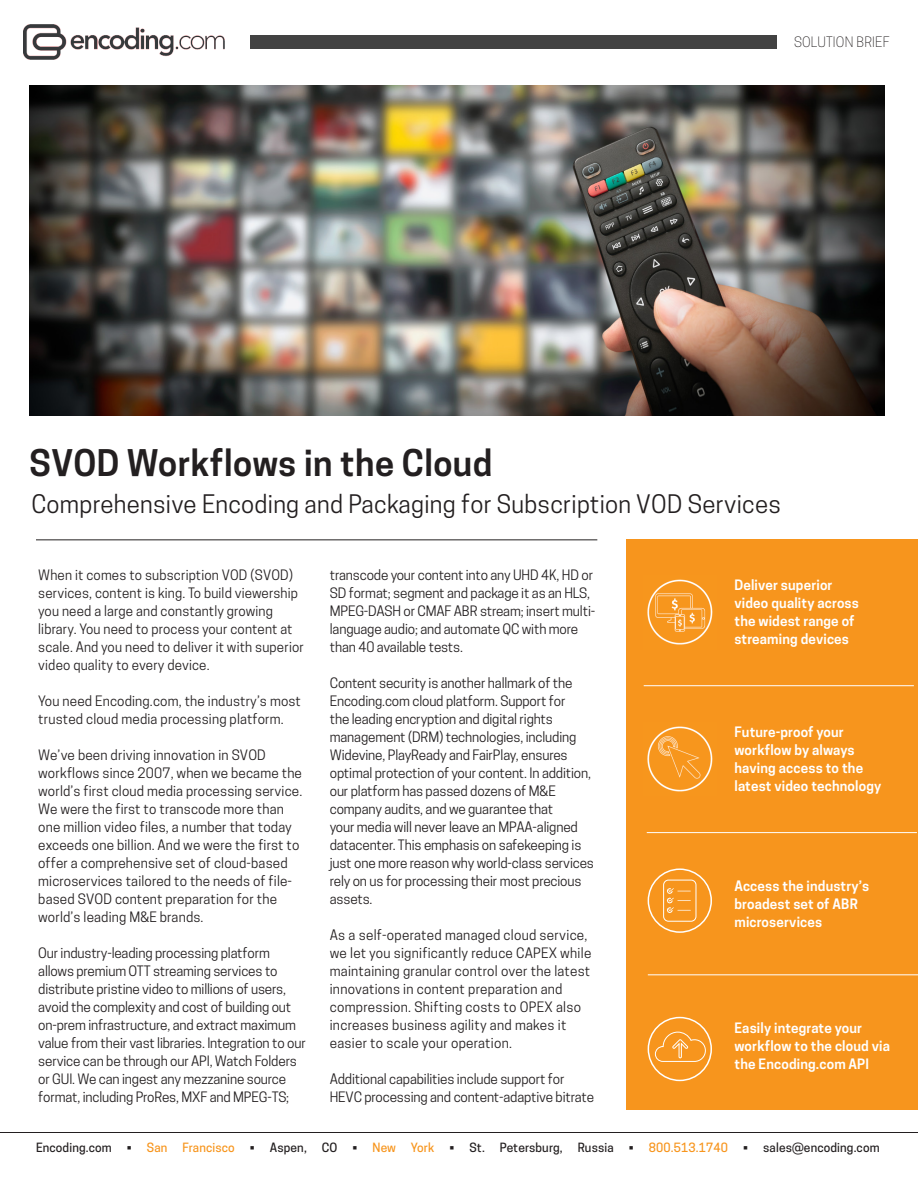
<style>
.page{position:relative;width:918px;height:1188px;background:#fff}
.page>*{position:absolute;margin:0;border:0;box-sizing:border-box;transform-origin:0 0}
.t1{font:600 34.5px "Cooper Hewitt";letter-spacing:.01em;color:#231f20}
.t2{font:24px "Cooper Hewitt";letter-spacing:.01em;color:#231f20}
.t3{font:13.5px/18px "Cooper Hewitt";letter-spacing:-.01em;color:#231f20}
.t4{font:13.5px/18px "Cooper Hewitt";letter-spacing:.01em;color:#231f20}
.t5{font:13.5px/18px "Cooper Hewitt";letter-spacing:.02em;color:#231f20}
.Sidebar_Copy{font:600 13.5px/18px "Cooper Hewitt";letter-spacing:.01em;color:#fff}
.t6{font:300 13.5px "Cooper Hewitt";letter-spacing:.01em;color:#231f20}
.t7{font:500 12px "Cooper Hewitt";letter-spacing:.01em;color:#231f20}
.t8{font:500 12px "Cooper Hewitt";letter-spacing:.01em;color:#f7951d}
.s1{color:#231f20}
</style>
<div class="page">
<hr style="left:36px;top:540px;width:561px;height:1px;background:#231f20">
<div style="left:627px;top:540px;width:291px;height:570px;background:#f7951d"></div>
<hr style="left:644px;top:685px;width:270px;height:1px;background:#fff">
<hr style="left:648px;top:975px;width:270px;height:1px;background:#fff">
<hr style="left:647px;top:832px;width:270px;height:1px;background:#fff">
<img style="left:24px;top:24px;width:201px;height:36px">
<hr style="left:0;top:1132px;width:918px;height:1px;background:#231f20">
<img style="left:647px;top:579px;width:66px;height:66px">
<img style="left:647px;top:726px;width:66px;height:66px">
<div style="left:250px;top:35px;width:526px;height:14px;background:#424242"></div>
<img style="left:30px;top:85px;width:854px;height:330px">
<div style="left:648px;top:868px;width:64px;height:65px;border:1px solid #fff;border-radius:50%"></div>
<div style="left:663px;top:880px;width:33px;height:41px;border:1px solid #fff;border-radius:5px"></div>
<svg style="left:667px;top:888px;width:24px;height:25px"></svg>
<div style="left:648px;top:1017px;width:64px;height:64px;border:1px solid #fff;border-radius:50%"></div>
<svg style="left:655px;top:1032px;width:51px;height:30px"></svg>
<p class="t6" style="left:794px;top:34px;width:97px">SOLUTION BRIEF</p>
<p class="t1" style="left:30px;top:443px;width:464px">SVOD Workflows in the Cloud</p>
<p class="t2" style="left:32px;top:489px;width:751px">Comprehensive Encoding and Packaging for Subscription VOD Services</p>
<p class="t4" style="left:38px;top:566px;width:267px">When it comes to subscription VOD (SVOD) services, content is king. To build viewership you need a large and constantly growing library. You need to process your content at scale. And you need to deliver it with superior video quality to every device.</p>
<p class="t4" style="left:38px;top:692px;width:264px">You need Encoding.com, the industry’s most trusted cloud media processing platform.</p>
<p class="t4" style="left:38px;top:746px;width:266px">We’ve been driving innovation in SVOD workflows since 2007, when we became the world’s first cloud media processing service.<br>We were the first to transcode more than one million video files, a number that today exceeds one billion. And we were the first to offer a comprehensive set of cloud-based microservices tailored to the needs of file&shy;based SVOD content preparation for the world’s leading M&amp;E brands.</p>
<p class="t3" style="left:38px;top:944px;width:269px">Our industry-leading processing platform allows premium OTT streaming services to distribute pristine video to millions of users, avoid the complexity and cost of building out on-prem infrastructure, and extract maximum value from their vast libraries. Integration to our service can be through our API, Watch Folders or GUI. We can ingest any mezzanine source format, including ProRes, MXF and MPEG-TS;</p>
<p class="t3" style="left:330px;top:566px;width:267px">transcode your content into any UHD 4K, HD or SD format; segment and package it as an HLS, MPEG-DASH or CMAF ABR stream; insert multi&shy;language audio; and automate QC with more than 40 available tests.</p>
<p class="t3" style="left:330px;top:674px;width:266px">Content security is another hallmark of the Encoding.com cloud platform. Support for<br>the leading encryption and digital rights management (DRM) technologies, including Widevine, PlayReady and FairPlay, ensures optimal protection of your content. In addition, our platform has passed dozens of M&amp;E company audits, and we guarantee that<br>your media will never leave an MPAA-aligned datacenter. This emphasis on safekeeping is just one more reason why world-class services rely on us for processing their most precious assets.</p>
<p class="t5" style="left:330px;top:926px;width:263px">As a self-operated managed cloud service, we let you significantly reduce CAPEX while maintaining granular control over the latest innovations in content preparation and compression. Shifting costs to OPEX also increases business agility and makes it easier to scale your operation.</p>
<p class="t3" style="left:330px;top:1070px;width:266px">Additional capabilities include support for<br>HEVC processing and content-adaptive bitrate</p>
<p class="Sidebar_Copy" style="left:734px;top:576px;width:126px">Deliver superior video quality across the widest range of streaming devices</p>
<p class="Sidebar_Copy" style="left:734px;top:723px;width:148px">Future-proof your workflow by always having access to the latest video technology</p>
<p class="Sidebar_Copy" style="left:734px;top:877px;width:136px">Access the industry’s broadest set of ABR microservices</p>
<p class="Sidebar_Copy" style="left:734px;top:1019px;width:157px">Easily integrate your workflow to the cloud via the Encoding.com API</p>
<p class="t7" style="left:36px;top:1140px;width:77px">Encoding.com</p>
<p class="t8" style="left:127px;top:1140px;width:42px"><span class="s1">•</span> San</p>
<p class="t8" style="left:182px;top:1140px;width:54px">Francisco</p>
<p class="t7" style="left:250px;top:1140px;width:58px">• Aspen,</p>
<p class="t7" style="left:322px;top:1140px;width:17px">CO</p>
<p class="t8" style="left:353px;top:1140px;width:83px"><span class="s1">•</span> New York</p>
<p class="t7" style="left:449px;top:1140px;width:37px">• St.</p>
<p class="t7" style="left:500px;top:1140px;width:64px">Petersburg,</p>
<p class="t7" style="left:578px;top:1140px;width:38px">Russia</p>
<p class="t8" style="left:629px;top:1140px;width:101px"><span class="s1">•</span> 800.513.1740</p>
<p class="t7" style="left:743px;top:1140px;width:138px">• sales@encoding.com</p>
</div>
